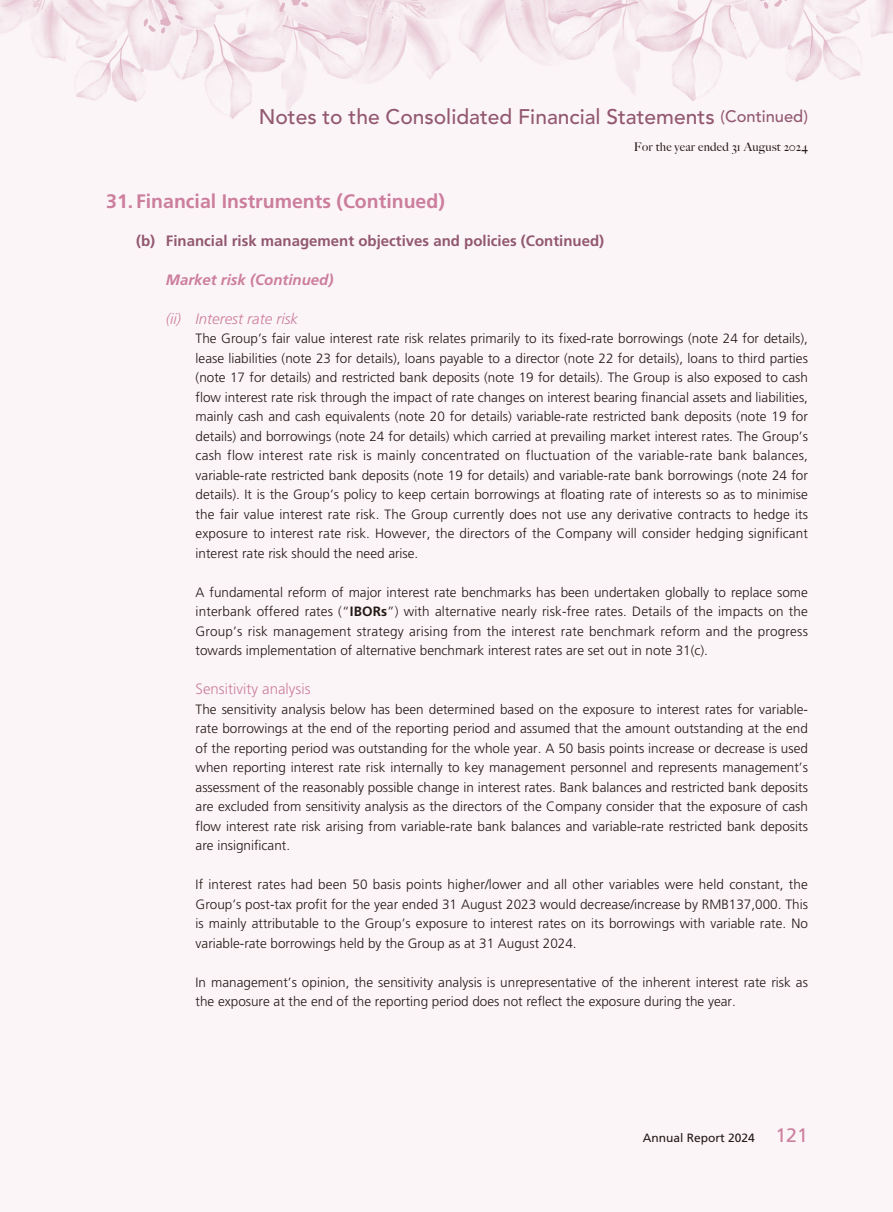
<style>
.page{position:relative;width:893px;height:1212px;background:#fff}
.page>*{position:absolute;margin:0;border:0;box-sizing:border-box;transform-origin:0 0}
.t1{font:500 21px "Avenir LT Std";color:#925870}
.t2{font:700 19.5px "Frutiger LT Std";color:#cc7e9c}
.t3{font:700 15px "Frutiger LT Std";color:#925870}
.t4{font:italic 700 15px "Frutiger LT Std";color:#cc7e9c}
.t5{font:italic 300 15px "Frutiger LT Std";color:#cc7e9c}
.t6{font:300 15px "Frutiger LT Std";color:#cc7e9c}
.t7{font:300 13.5px/19.5px "Frutiger LT Std";color:#231916;text-align:justify}
.t8{font:500 12px "Big Caslon";letter-spacing:.02em;color:#231916}
.t9{font:12px "Frutiger LT Std";color:#231916}
.s1{font-size:16.5px}
.s2{font-weight:700}
.s3{font-size:19.5px;color:#cc7e9c}
</style>
<div class="page">
<div style="left:0;top:0;width:893px;height:897px;background:#fbf5f8"></div>
<h1 class="t1" style="left:259px;top:106px;width:551px">Notes to the Consolidated Financial Statements <span class="s1">(Continued)</span></h1>
<p class="t8" style="left:634px;top:139px;width:175px">For the year ended 31 August 2024</p>
<h2 class="t2" style="left:106px;top:191px;width:340px">31. Financial Instruments (Continued)</h2>
<p class="t3" style="left:136px;top:233px;width:470px">(b) Financial risk management objectives and policies (Continued)</p>
<p class="t4" style="left:166px;top:272px;width:169px">Market risk (Continued)</p>
<p class="t5" style="left:166px;top:311px;width:134px">(ii) Interest rate risk</p>
<p class="t7" style="left:196px;top:330px;width:614px">The Group’s fair value interest rate risk relates primarily to its fixed-rate borrowings (note 24 for details), lease liabilities (note 23 for details), loans payable to a director (note 22 for details), loans to third parties (note 17 for details) and restricted bank deposits (note 19 for details). The Group is also exposed to cash flow interest rate risk through the impact of rate changes on interest bearing financial assets and liabilities, mainly cash and cash equivalents (note 20 for details) variable-rate restricted bank deposits (note 19 for details) and borrowings (note 24 for details) which carried at prevailing market interest rates. The Group’s cash flow interest rate risk is mainly concentrated on fluctuation of the variable-rate bank balances, variable-rate restricted bank deposits (note 19 for details) and variable-rate bank borrowings (note 24 for details). It is the Group’s policy to keep certain borrowings at floating rate of interests so as to minimise the fair value interest rate risk. The Group currently does not use any derivative contracts to hedge its exposure to interest rate risk. However, the directors of the Company will consider hedging significant interest rate risk should the need arise.</p>
<p class="t7" style="left:196px;top:583px;width:614px">A fundamental reform of major interest rate benchmarks has been undertaken globally to replace some interbank offered rates (“<span class="s2">IBORs</span>”) with alternative nearly risk-free rates. Details of the impacts on the Group’s risk management strategy arising from the interest rate benchmark reform and the progress towards implementation of alternative benchmark interest rates are set out in note 31(c).</p>
<p class="t6" style="left:196px;top:682px;width:116px">Sensitivity analysis</p>
<p class="t7" style="left:196px;top:700px;width:614px">The sensitivity analysis below has been determined based on the exposure to interest rates for variable&shy;rate borrowings at the end of the reporting period and assumed that the amount outstanding at the end of the reporting period was outstanding for the whole year. A 50 basis points increase or decrease is used when reporting interest rate risk internally to key management personnel and represents management’s assessment of the reasonably possible change in interest rates. Bank balances and restricted bank deposits are excluded from sensitivity analysis as the directors of the Company consider that the exposure of cash flow interest rate risk arising from variable-rate bank balances and variable-rate restricted bank deposits are insignificant.</p>
<p class="t7" style="left:196px;top:876px;width:614px">If interest rates had been 50 basis points higher/lower and all other variables were held constant, the Group’s post-tax profit for the year ended 31 August 2023 would decrease/increase by RMB137,000. This is mainly attributable to the Group’s exposure to interest rates on its borrowings with variable rate. No variable-rate borrowings held by the Group as at 31 August 2024.</p>
<p class="t7" style="left:196px;top:973px;width:614px">In management’s opinion, the sensitivity analysis is unrepresentative of the inherent interest rate risk as the exposure at the end of the reporting period does not reflect the exposure during the year.</p>
<p class="t9" style="left:643px;top:1132px;width:167px">Annual Report 2024 <span class="s3">121</span></p>
</div>
